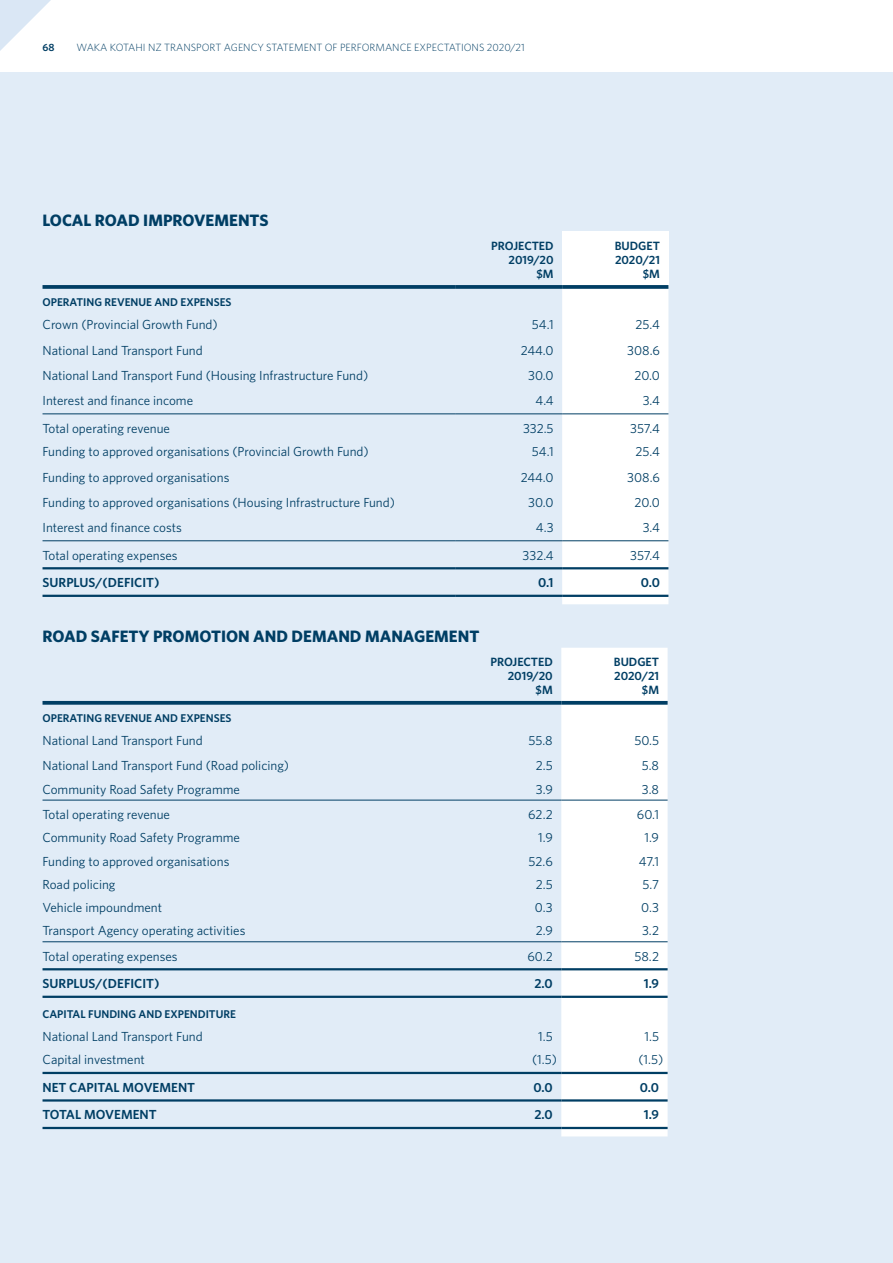
<style>
.page{position:relative;width:893px;height:1263px;background:#fff}
.page>*{position:absolute;margin:0;border:0;box-sizing:border-box;transform-origin:0 0}
.title_1{font:700 16.5px "Whitney";color:#003e64}
.Fin_body_8_75_10_5{font:13.2px "Whitney";color:#003e64}
.Fin_body_8_75_10_5-2{font:600 13.2px "Whitney";color:#003e64}
.Fin_chart_head{font:600 12px/14.2px "Whitney";color:#003e64;text-align:right}
.table_sub_head{font:600 11.25px "Whitney";color:#003e64}
.t1{font:300 10.5px "Whitney";color:#003e64}
.t2{font:600 10.5px "Whitney";color:#003e64}
</style>
<div class="page">
<div style="left:0;top:73px;width:893px;height:1190px;background:#e1ecf7"></div>
<svg style="left:0;top:0;width:51px;height:51px"></svg>
<div style="left:562px;top:232px;width:106px;height:55px;background:#fff"></div>
<div style="left:562px;top:289px;width:106px;height:315px;background:#fff"></div>
<svg style="left:43px;top:285px;width:413px;height:4px;background:#0d486c"></svg>
<hr style="left:43px;top:413px;width:413px;height:1px;background:#003e64">
<hr style="left:456px;top:413px;width:106px;height:1px;background:#003e64">
<hr style="left:562px;top:413px;width:106px;height:1px;background:#003e64">
<hr style="left:43px;top:540px;width:413px;height:1px;background:#003e64">
<hr style="left:456px;top:540px;width:106px;height:1px;background:#003e64">
<hr style="left:562px;top:540px;width:106px;height:1px;background:#003e64">
<hr style="left:43px;top:567px;width:413px;height:2px;background:#003e64">
<hr style="left:456px;top:567px;width:106px;height:2px;background:#003e64">
<hr style="left:562px;top:567px;width:106px;height:2px;background:#003e64">
<hr style="left:43px;top:595px;width:413px;height:2px;background:#003e64">
<hr style="left:456px;top:595px;width:106px;height:2px;background:#003e64">
<hr style="left:562px;top:595px;width:106px;height:2px;background:#003e64">
<svg style="left:456px;top:285px;width:106px;height:4px"></svg>
<svg style="left:562px;top:285px;width:106px;height:4px"></svg>
<div style="left:561px;top:648px;width:107px;height:488px;background:#fff"></div>
<div style="left:561px;top:998px;width:107px;height:129px;background:#fff"></div>
<svg style="left:43px;top:701px;width:412px;height:4px;background:#104b6f"></svg>
<hr style="left:43px;top:800px;width:412px;height:1px;background:#003e64">
<hr style="left:455px;top:800px;width:106px;height:1px;background:#003e64">
<hr style="left:561px;top:800px;width:107px;height:1px;background:#003e64">
<hr style="left:43px;top:941px;width:412px;height:1px;background:#003e64">
<hr style="left:455px;top:941px;width:106px;height:1px;background:#003e64">
<hr style="left:561px;top:941px;width:107px;height:1px;background:#003e64">
<hr style="left:43px;top:968px;width:412px;height:2px;background:#003e64">
<hr style="left:455px;top:968px;width:106px;height:2px;background:#003e64">
<hr style="left:561px;top:968px;width:107px;height:2px;background:#003e64">
<hr style="left:43px;top:996px;width:412px;height:2px;background:#003e64">
<hr style="left:455px;top:996px;width:106px;height:2px;background:#003e64">
<hr style="left:561px;top:996px;width:107px;height:2px;background:#003e64">
<hr style="left:43px;top:1072px;width:412px;height:2px;background:#003e64">
<hr style="left:455px;top:1072px;width:106px;height:2px;background:#003e64">
<hr style="left:561px;top:1072px;width:107px;height:2px;background:#003e64">
<hr style="left:43px;top:1099px;width:412px;height:2px;background:#003e64">
<hr style="left:455px;top:1099px;width:106px;height:2px;background:#003e64">
<hr style="left:561px;top:1099px;width:107px;height:2px;background:#003e64">
<hr style="left:43px;top:1127px;width:412px;height:2px;background:#003e64">
<hr style="left:455px;top:1127px;width:106px;height:2px;background:#003e64">
<hr style="left:561px;top:1127px;width:107px;height:2px;background:#003e64">
<svg style="left:455px;top:701px;width:106px;height:4px"></svg>
<svg style="left:561px;top:701px;width:107px;height:4px"></svg>
<p class="t2" style="left:43px;top:40px;width:14px">68</p>
<p class="t1" style="left:77px;top:40px;width:450px">WAKA KOTAHI NZ TRANSPORT AGENCY STATEMENT OF PERFORMANCE EXPECTATIONS 2020/21</p>
<p class="title_1" style="left:43px;top:209px;width:228px">LOCAL ROAD IMPROVEMENTS</p>
<p class="Fin_chart_head" style="left:491px;top:238px;width:64px">PROJECTED<br>2019/20 $M</p>
<p class="Fin_chart_head" style="left:615px;top:238px;width:47px">BUDGET<br>2020/21 $M</p>
<p class="table_sub_head" style="left:43px;top:295px;width:190px">OPERATING REVENUE AND EXPENSES</p>
<p class="Fin_body_8_75_10_5" style="left:43px;top:316px;width:177px">Crown (Provincial Growth Fund)</p>
<p class="Fin_body_8_75_10_5" style="left:532px;top:316px;width:23px">54.1</p>
<p class="Fin_body_8_75_10_5" style="left:636px;top:316px;width:26px">25.4</p>
<p class="Fin_body_8_75_10_5" style="left:43px;top:341px;width:162px">National Land Transport Fund</p>
<p class="Fin_body_8_75_10_5" style="left:521px;top:341px;width:34px">244.0</p>
<p class="Fin_body_8_75_10_5" style="left:627px;top:341px;width:34px">308.6</p>
<p class="Fin_body_8_75_10_5" style="left:43px;top:367px;width:327px">National Land Transport Fund (Housing Infrastructure Fund)</p>
<p class="Fin_body_8_75_10_5" style="left:528px;top:367px;width:27px">30.0</p>
<p class="Fin_body_8_75_10_5" style="left:634px;top:367px;width:27px">20.0</p>
<p class="Fin_body_8_75_10_5" style="left:43px;top:392px;width:152px">Interest and finance income</p>
<p class="Fin_body_8_75_10_5" style="left:536px;top:392px;width:20px">4.4</p>
<p class="Fin_body_8_75_10_5" style="left:643px;top:392px;width:19px">3.4</p>
<p class="Fin_body_8_75_10_5" style="left:43px;top:419px;width:129px">Total operating revenue</p>
<p class="Fin_body_8_75_10_5" style="left:523px;top:419px;width:32px">332.5</p>
<p class="Fin_body_8_75_10_5" style="left:630px;top:419px;width:31px">357.4</p>
<p class="Fin_body_8_75_10_5" style="left:43px;top:443px;width:328px">Funding to approved organisations (Provincial Growth Fund)</p>
<p class="Fin_body_8_75_10_5" style="left:532px;top:443px;width:23px">54.1</p>
<p class="Fin_body_8_75_10_5" style="left:636px;top:443px;width:26px">25.4</p>
<p class="Fin_body_8_75_10_5" style="left:43px;top:468px;width:188px">Funding to approved organisations</p>
<p class="Fin_body_8_75_10_5" style="left:521px;top:468px;width:34px">244.0</p>
<p class="Fin_body_8_75_10_5" style="left:627px;top:468px;width:34px">308.6</p>
<p class="Fin_body_8_75_10_5" style="left:43px;top:493px;width:354px">Funding to approved organisations (Housing Infrastructure Fund)</p>
<p class="Fin_body_8_75_10_5" style="left:528px;top:493px;width:27px">30.0</p>
<p class="Fin_body_8_75_10_5" style="left:634px;top:493px;width:27px">20.0</p>
<p class="Fin_body_8_75_10_5" style="left:43px;top:519px;width:141px">Interest and finance costs</p>
<p class="Fin_body_8_75_10_5" style="left:536px;top:519px;width:19px">4.3</p>
<p class="Fin_body_8_75_10_5" style="left:643px;top:519px;width:19px">3.4</p>
<p class="Fin_body_8_75_10_5" style="left:43px;top:546px;width:137px">Total operating expenses</p>
<p class="Fin_body_8_75_10_5" style="left:523px;top:546px;width:33px">332.4</p>
<p class="Fin_body_8_75_10_5" style="left:630px;top:546px;width:31px">357.4</p>
<p class="Fin_body_8_75_10_5-2" style="left:43px;top:574px;width:118px">SURPLUS/(DEFICIT)</p>
<p class="Fin_body_8_75_10_5-2" style="left:538px;top:574px;width:17px">0.1</p>
<p class="Fin_body_8_75_10_5-2" style="left:641px;top:574px;width:21px">0.0</p>
<p class="title_1" style="left:43px;top:625px;width:438px">ROAD SAFETY PROMOTION AND DEMAND MANAGEMENT</p>
<p class="Fin_chart_head" style="left:490px;top:654px;width:64px">PROJECTED<br>2019/20 $M</p>
<p class="Fin_chart_head" style="left:614px;top:654px;width:47px">BUDGET<br>2020/21 $M</p>
<p class="table_sub_head" style="left:43px;top:710px;width:190px">OPERATING REVENUE AND EXPENSES</p>
<p class="Fin_body_8_75_10_5" style="left:43px;top:732px;width:162px">National Land Transport Fund</p>
<p class="Fin_body_8_75_10_5" style="left:528px;top:732px;width:26px">55.8</p>
<p class="Fin_body_8_75_10_5" style="left:634px;top:732px;width:26px">50.5</p>
<p class="Fin_body_8_75_10_5" style="left:43px;top:757px;width:248px">National Land Transport Fund (Road policing)</p>
<p class="Fin_body_8_75_10_5" style="left:536px;top:757px;width:18px">2.5</p>
<p class="Fin_body_8_75_10_5" style="left:642px;top:757px;width:19px">5.8</p>
<p class="Fin_body_8_75_10_5" style="left:43px;top:780px;width:199px">Community Road Safety Programme</p>
<p class="Fin_body_8_75_10_5" style="left:536px;top:780px;width:18px">3.9</p>
<p class="Fin_body_8_75_10_5" style="left:642px;top:780px;width:19px">3.8</p>
<p class="Fin_body_8_75_10_5" style="left:43px;top:806px;width:129px">Total operating revenue</p>
<p class="Fin_body_8_75_10_5" style="left:528px;top:806px;width:26px">62.2</p>
<p class="Fin_body_8_75_10_5" style="left:637px;top:806px;width:24px">60.1</p>
<p class="Fin_body_8_75_10_5" style="left:43px;top:829px;width:199px">Community Road Safety Programme</p>
<p class="Fin_body_8_75_10_5" style="left:538px;top:829px;width:16px">1.9</p>
<p class="Fin_body_8_75_10_5" style="left:644px;top:829px;width:16px">1.9</p>
<p class="Fin_body_8_75_10_5" style="left:43px;top:852px;width:188px">Funding to approved organisations</p>
<p class="Fin_body_8_75_10_5" style="left:529px;top:852px;width:26px">52.6</p>
<p class="Fin_body_8_75_10_5" style="left:639px;top:852px;width:22px">47.1</p>
<p class="Fin_body_8_75_10_5" style="left:43px;top:875px;width:75px">Road policing</p>
<p class="Fin_body_8_75_10_5" style="left:536px;top:875px;width:18px">2.5</p>
<p class="Fin_body_8_75_10_5" style="left:642px;top:875px;width:18px">5.7</p>
<p class="Fin_body_8_75_10_5" style="left:43px;top:899px;width:121px">Vehicle impoundment</p>
<p class="Fin_body_8_75_10_5" style="left:535px;top:899px;width:19px">0.3</p>
<p class="Fin_body_8_75_10_5" style="left:641px;top:899px;width:19px">0.3</p>
<p class="Fin_body_8_75_10_5" style="left:43px;top:922px;width:204px">Transport Agency operating activities</p>
<p class="Fin_body_8_75_10_5" style="left:536px;top:922px;width:19px">2.9</p>
<p class="Fin_body_8_75_10_5" style="left:642px;top:922px;width:18px">3.2</p>
<p class="Fin_body_8_75_10_5" style="left:43px;top:947px;width:137px">Total operating expenses</p>
<p class="Fin_body_8_75_10_5" style="left:527px;top:947px;width:27px">60.2</p>
<p class="Fin_body_8_75_10_5" style="left:634px;top:947px;width:26px">58.2</p>
<p class="Fin_body_8_75_10_5-2" style="left:43px;top:975px;width:118px">SURPLUS/(DEFICIT)</p>
<p class="Fin_body_8_75_10_5-2" style="left:534px;top:975px;width:20px">2.0</p>
<p class="Fin_body_8_75_10_5-2" style="left:644px;top:975px;width:17px">1.9</p>
<p class="table_sub_head" style="left:43px;top:1006px;width:195px">CAPITAL FUNDING AND EXPENDITURE</p>
<p class="Fin_body_8_75_10_5" style="left:43px;top:1028px;width:162px">National Land Transport Fund</p>
<p class="Fin_body_8_75_10_5" style="left:538px;top:1028px;width:16px">1.5</p>
<p class="Fin_body_8_75_10_5" style="left:645px;top:1028px;width:16px">1.5</p>
<p class="Fin_body_8_75_10_5" style="left:43px;top:1051px;width:104px">Capital investment</p>
<p class="Fin_body_8_75_10_5" style="left:532px;top:1051px;width:26px">(1.5)</p>
<p class="Fin_body_8_75_10_5" style="left:638px;top:1051px;width:26px">(1.5)</p>
<p class="Fin_body_8_75_10_5-2" style="left:43px;top:1078px;width:154px">NET CAPITAL MOVEMENT</p>
<p class="Fin_body_8_75_10_5-2" style="left:534px;top:1078px;width:21px">0.0</p>
<p class="Fin_body_8_75_10_5-2" style="left:640px;top:1078px;width:21px">0.0</p>
<p class="Fin_body_8_75_10_5-2" style="left:43px;top:1106px;width:116px">TOTAL MOVEMENT</p>
<p class="Fin_body_8_75_10_5-2" style="left:534px;top:1106px;width:20px">2.0</p>
<p class="Fin_body_8_75_10_5-2" style="left:644px;top:1106px;width:17px">1.9</p>
</div>
